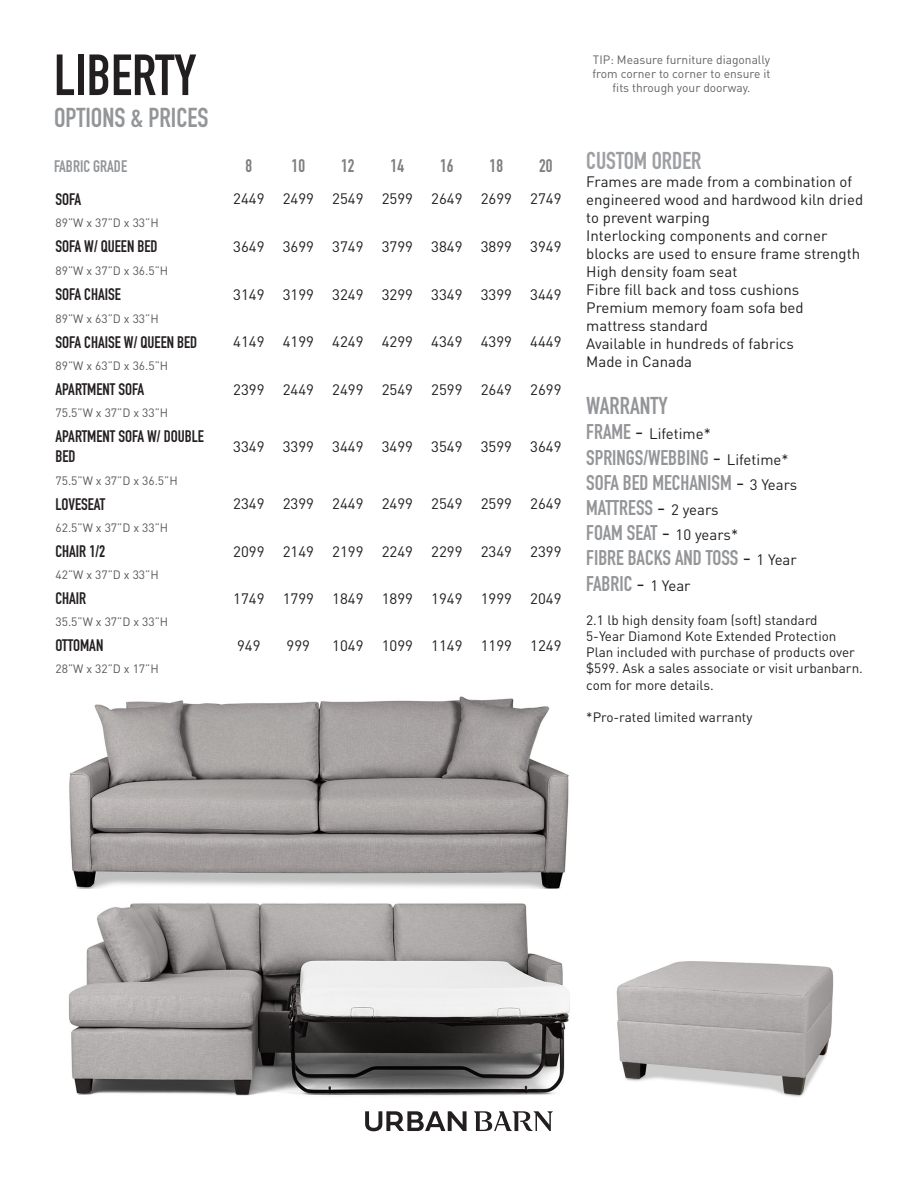
<style>
.page{position:relative;width:918px;height:1188px;background:#fff}
.page>*{position:absolute;margin:0;border:0;box-sizing:border-box;transform-origin:0 0}
.t1{font:57px "DIN Engschrift Std";color:#231f20}
.t2{font:27px "DIN Engschrift Std";color:#939598}
.t3{font:24px "DIN Engschrift Std";color:#9d9fa2}
.t4{font:24px "DIN Engschrift Std";color:#939598}
.t5{font:21px "DIN Engschrift Std";color:#939598}
.Grade{font:18px "DIN Engschrift Std";color:#7f7f7f}
.Grade-2{font:16.5px/19.8px "DIN Engschrift Std";color:#231f20}
.t6{font:16.5px "DIN Engschrift Std";color:#939598}
.Grade-3{font:15px/18px "DINOT";color:#231f20}
.t7{font:13.5px/16.2px "DINOT";color:#231f20}
.Grade-4{font:12px "DINOT";color:#57585a}
.t8{font:12px/14.4px "DINOT";color:#636366;text-align:center}
.s1{font-family:"DIN Engschrift Std";font-size:21px;color:#939598}
.s2{font-size:21px}
.s3{font-family:"DINOT";color:#231f20}
.s4{font-family:"DINOT";font-size:15px;color:#231f20}
</style>
<div class="page">
<img style="left:69px;top:696px;width:500px;height:193px">
<img style="left:68px;top:903px;width:502px;height:193px">
<img style="left:616px;top:961px;width:218px;height:136px">
<svg style="left:365px;top:1111px;width:102px;height:20px"></svg>
<svg style="left:474px;top:1111px;width:79px;height:20px"></svg>
<p class="t1" style="left:54px;top:42px;width:144px">LIBERTY</p>
<p class="t2" style="left:54px;top:101px;width:156px">OPTIONS &amp; PRICES</p>
<p class="t6" style="left:54px;top:157px;width:75px">FABRIC GRADE</p>
<p class="Grade" style="left:246px;top:155px;width:8px">8</p>
<p class="Grade" style="left:292px;top:155px;width:15px">10</p>
<p class="Grade" style="left:341px;top:155px;width:15px">12</p>
<p class="Grade" style="left:391px;top:155px;width:15px">14</p>
<p class="Grade" style="left:440px;top:155px;width:15px">16</p>
<p class="Grade" style="left:490px;top:155px;width:15px">18</p>
<p class="Grade" style="left:539px;top:155px;width:15px">20</p>
<p class="Grade-2" style="left:56px;top:189px;width:27px">SOFA</p>
<p class="Grade-3" style="left:233px;top:189px;width:33px">2449</p>
<p class="Grade-3" style="left:283px;top:189px;width:33px">2499</p>
<p class="Grade-3" style="left:332px;top:189px;width:33px">2549</p>
<p class="Grade-3" style="left:382px;top:189px;width:33px">2599</p>
<p class="Grade-3" style="left:431px;top:189px;width:33px">2649</p>
<p class="Grade-3" style="left:481px;top:189px;width:33px">2699</p>
<p class="Grade-3" style="left:530px;top:189px;width:33px">2749</p>
<p class="Grade-4" style="left:56px;top:214px;width:105px">89”W x 37”D x 33”H</p>
<p class="Grade-2" style="left:56px;top:236px;width:104px">SOFA W/ QUEEN BED</p>
<p class="Grade-3" style="left:233px;top:237px;width:33px">3649</p>
<p class="Grade-3" style="left:283px;top:237px;width:33px">3699</p>
<p class="Grade-3" style="left:332px;top:237px;width:33px">3749</p>
<p class="Grade-3" style="left:382px;top:237px;width:33px">3799</p>
<p class="Grade-3" style="left:431px;top:237px;width:33px">3849</p>
<p class="Grade-3" style="left:481px;top:237px;width:33px">3899</p>
<p class="Grade-3" style="left:530px;top:237px;width:33px">3949</p>
<p class="Grade-4" style="left:56px;top:262px;width:114px">89”W x 37”D x 36.5”H</p>
<p class="Grade-2" style="left:56px;top:285px;width:67px">SOFA CHAISE</p>
<p class="Grade-3" style="left:233px;top:285px;width:33px">3149</p>
<p class="Grade-3" style="left:283px;top:285px;width:33px">3199</p>
<p class="Grade-3" style="left:332px;top:285px;width:33px">3249</p>
<p class="Grade-3" style="left:382px;top:285px;width:33px">3299</p>
<p class="Grade-3" style="left:431px;top:285px;width:33px">3349</p>
<p class="Grade-3" style="left:481px;top:285px;width:33px">3399</p>
<p class="Grade-3" style="left:530px;top:285px;width:33px">3449</p>
<p class="Grade-4" style="left:56px;top:310px;width:105px">89”W x 63”D x 33”H</p>
<p class="Grade-2" style="left:56px;top:332px;width:143px">SOFA CHAISE W/ QUEEN BED</p>
<p class="Grade-3" style="left:233px;top:332px;width:33px">4149</p>
<p class="Grade-3" style="left:283px;top:332px;width:33px">4199</p>
<p class="Grade-3" style="left:332px;top:332px;width:33px">4249</p>
<p class="Grade-3" style="left:382px;top:332px;width:33px">4299</p>
<p class="Grade-3" style="left:431px;top:332px;width:33px">4349</p>
<p class="Grade-3" style="left:481px;top:332px;width:33px">4399</p>
<p class="Grade-3" style="left:530px;top:332px;width:33px">4449</p>
<p class="Grade-4" style="left:56px;top:358px;width:114px">89”W x 63”D x 36.5”H</p>
<p class="Grade-2" style="left:56px;top:379px;width:90px">APARTMENT SOFA</p>
<p class="Grade-3" style="left:233px;top:380px;width:33px">2399</p>
<p class="Grade-3" style="left:283px;top:380px;width:33px">2449</p>
<p class="Grade-3" style="left:332px;top:380px;width:33px">2499</p>
<p class="Grade-3" style="left:382px;top:380px;width:33px">2549</p>
<p class="Grade-3" style="left:431px;top:380px;width:33px">2599</p>
<p class="Grade-3" style="left:481px;top:380px;width:33px">2649</p>
<p class="Grade-3" style="left:530px;top:380px;width:33px">2699</p>
<p class="Grade-4" style="left:56px;top:405px;width:114px">75.5”W x 37”D x 33”H</p>
<p class="Grade-2" style="left:56px;top:427px;width:150px">APARTMENT SOFA W/ DOUBLE<br>BED</p>
<p class="Grade-3" style="left:233px;top:437px;width:33px">3349</p>
<p class="Grade-3" style="left:283px;top:437px;width:33px">3399</p>
<p class="Grade-3" style="left:332px;top:437px;width:33px">3449</p>
<p class="Grade-3" style="left:382px;top:437px;width:33px">3499</p>
<p class="Grade-3" style="left:431px;top:437px;width:33px">3549</p>
<p class="Grade-3" style="left:481px;top:437px;width:33px">3599</p>
<p class="Grade-3" style="left:530px;top:437px;width:33px">3649</p>
<p class="Grade-4" style="left:56px;top:472px;width:124px">75.5”W x 37”D x 36.5”H</p>
<p class="Grade-2" style="left:56px;top:494px;width:51px">LOVESEAT</p>
<p class="Grade-3" style="left:233px;top:494px;width:33px">2349</p>
<p class="Grade-3" style="left:283px;top:494px;width:33px">2399</p>
<p class="Grade-3" style="left:332px;top:494px;width:33px">2449</p>
<p class="Grade-3" style="left:382px;top:494px;width:33px">2499</p>
<p class="Grade-3" style="left:431px;top:494px;width:33px">2549</p>
<p class="Grade-3" style="left:481px;top:494px;width:33px">2599</p>
<p class="Grade-3" style="left:530px;top:494px;width:33px">2649</p>
<p class="Grade-4" style="left:56px;top:519px;width:114px">62.5”W x 37”D x 33”H</p>
<p class="Grade-2" style="left:56px;top:541px;width:51px">CHAIR 1/2</p>
<p class="Grade-3" style="left:233px;top:542px;width:33px">2099</p>
<p class="Grade-3" style="left:283px;top:542px;width:33px">2149</p>
<p class="Grade-3" style="left:332px;top:542px;width:33px">2199</p>
<p class="Grade-3" style="left:382px;top:542px;width:33px">2249</p>
<p class="Grade-3" style="left:431px;top:542px;width:33px">2299</p>
<p class="Grade-3" style="left:481px;top:542px;width:33px">2349</p>
<p class="Grade-3" style="left:530px;top:542px;width:33px">2399</p>
<p class="Grade-4" style="left:56px;top:567px;width:105px">42”W x 37”D x 33”H</p>
<p class="Grade-2" style="left:56px;top:588px;width:32px">CHAIR</p>
<p class="Grade-3" style="left:233px;top:589px;width:33px">1749</p>
<p class="Grade-3" style="left:283px;top:589px;width:33px">1799</p>
<p class="Grade-3" style="left:332px;top:589px;width:33px">1849</p>
<p class="Grade-3" style="left:382px;top:589px;width:33px">1899</p>
<p class="Grade-3" style="left:431px;top:589px;width:33px">1949</p>
<p class="Grade-3" style="left:481px;top:589px;width:33px">1999</p>
<p class="Grade-3" style="left:530px;top:589px;width:33px">2049</p>
<p class="Grade-4" style="left:56px;top:614px;width:114px">35.5”W x 37”D x 33”H</p>
<p class="Grade-2" style="left:56px;top:636px;width:49px">OTTOMAN</p>
<p class="Grade-3" style="left:237px;top:636px;width:25px">949</p>
<p class="Grade-3" style="left:287px;top:636px;width:25px">999</p>
<p class="Grade-3" style="left:332px;top:636px;width:33px">1049</p>
<p class="Grade-3" style="left:382px;top:636px;width:33px">1099</p>
<p class="Grade-3" style="left:431px;top:636px;width:33px">1149</p>
<p class="Grade-3" style="left:481px;top:636px;width:33px">1199</p>
<p class="Grade-3" style="left:530px;top:636px;width:33px">1249</p>
<p class="Grade-4" style="left:56px;top:661px;width:105px">28”W x 32”D x 17”H</p>
<p class="t8" style="left:592px;top:52px;width:180px">TIP: Measure furniture diagonally from corner to corner to ensure it fits through your doorway.</p>
<p class="t3" style="left:586px;top:147px;width:117px">CUSTOM ORDER</p>
<p class="Grade-3" style="left:586px;top:172px;width:278px">Frames are made from a combination of engineered wood and hardwood kiln dried to prevent warping</p>
<p class="Grade-3" style="left:586px;top:226px;width:275px">Interlocking components and corner blocks are used to ensure frame strength</p>
<p class="Grade-3" style="left:586px;top:262px;width:153px">High density foam seat</p>
<p class="Grade-3" style="left:586px;top:280px;width:215px">Fibre fill back and toss cushions</p>
<p class="Grade-3" style="left:586px;top:298px;width:219px">Premium memory foam sofa bed mattress standard</p>
<p class="Grade-3" style="left:586px;top:334px;width:209px">Available in hundreds of fabrics</p>
<p class="Grade-3" style="left:586px;top:352px;width:107px">Made in Canada</p>
<p class="t4" style="left:586px;top:392px;width:83px">WARRANTY</p>
<p class="Grade-3" style="left:586px;top:424px;width:126px"><span class="s1">FRAME</span> <span class="s2">-</span> Lifetime*</p>
<p class="t5" style="left:586px;top:445px;width:204px">SPRINGS/WEBBING <span class="s3">-</span> <span class="s4">Lifetime*</span></p>
<p class="t5" style="left:586px;top:470px;width:213px">SOFA BED MECHANISM <span class="s3">-</span> <span class="s4">3 Years</span></p>
<p class="t5" style="left:586px;top:495px;width:134px">MATTRESS <span class="s3">-</span> <span class="s4">2 years</span></p>
<p class="t5" style="left:586px;top:520px;width:153px">FOAM SEAT <span class="s3">-</span> <span class="s4">10 years*</span></p>
<p class="t5" style="left:586px;top:546px;width:212px">FIBRE BACKS AND TOSS <span class="s3">-</span> <span class="s4">1 Year</span></p>
<p class="t5" style="left:586px;top:571px;width:106px">FABRIC <span class="s3">-</span> <span class="s4">1 Year</span></p>
<p class="t7" style="left:586px;top:611px;width:233px">2.1 lb high density foam (soft) standard</p>
<p class="t7" style="left:586px;top:627px;width:278px">5-Year Diamond Kote Extended Protection Plan included with purchase of products over $599. Ask a sales associate or visit urbanbarn. com for more details.</p>
<p class="t7" style="left:586px;top:708px;width:168px">*Pro-rated limited warranty</p>
</div>
